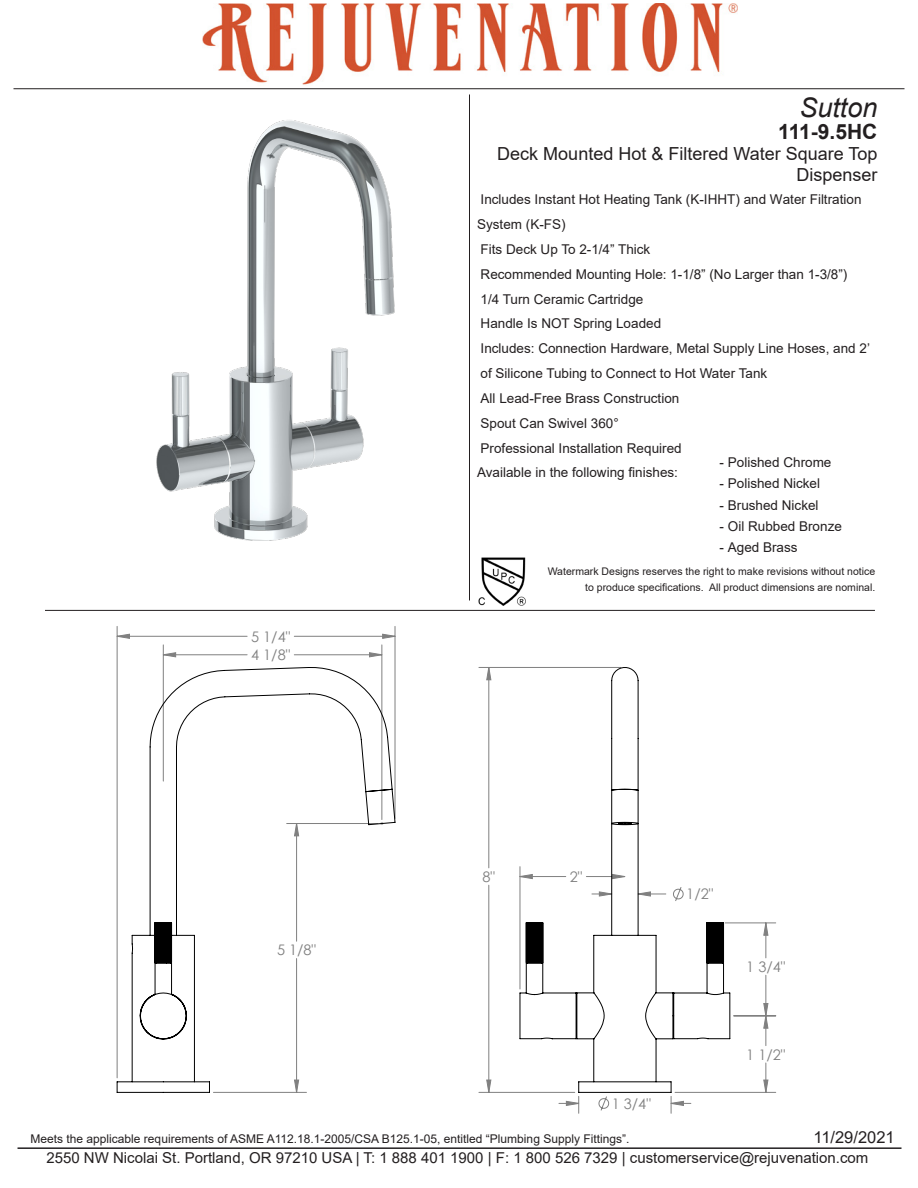
<style>
.page{position:relative;width:918px;height:1188px;background:#fff}
.page>*{position:absolute;margin:0;border:0;box-sizing:border-box;transform-origin:0 0}
.t1{font:italic 27px "Arial";color:#231f20}
.Prodcut_Name{font:700 21px "Arial";letter-spacing:-.03em;color:#231f20}
.t2{font:18px/21.6px "Arial";color:#231f20;text-align:right}
.t3{font:16.5px "Arial";color:#231f20}
.t4{font:15px "Arial";color:#231f20}
.t5{font:14.55px "Century Gothic";color:#808080}
.t6{font:13.5px/24.9px "Arial";color:#231f20}
.t7{font:13.5px "Arial";color:#231f20}
.t8{font:12px "Arial";color:#231f20}
.t9{font:10.5px/16.5px "Arial";color:#231f20;text-align:right}
.s1{font-style:inherit}
</style>
<div class="page">
<img style="left:156px;top:120px;width:239px;height:421px">
<hr style="left:18px;top:1147px;width:884px;height:2px;background:#231f20">
<svg style="left:599px;top:1106px;width:10px;height:5px"></svg>
<hr style="left:395px;top:626px;width:1px;height:192px;background:#808080">
<hr style="left:117px;top:626px;width:1px;height:452px;background:#808080">
<svg style="left:565px;top:1105px;width:14px;height:8px"></svg>
<svg style="left:671px;top:1105px;width:13px;height:8px"></svg>
<hr style="left:675px;top:1092px;width:101px;height:1px;background:#808080">
<hr style="left:734px;top:1016px;width:42px;height:1px;background:#808080">
<hr style="left:725px;top:923px;width:51px;height:1px;background:#808080">
<svg style="left:117px;top:634px;width:651px;height:471px"></svg>
<svg style="left:116px;top:667px;width:280px;height:426px"></svg>
<svg style="left:519px;top:667px;width:212px;height:426px"></svg>
<img style="left:478px;top:557px;width:48px;height:49px">
<hr style="left:45px;top:610px;width:830px;height:1px;background:#231f20">
<hr style="left:14px;top:88px;width:890px;height:1px;background:#231f20">
<hr style="left:469px;top:94px;width:1px;height:506px;background:#231f20">
<img style="left:202px;top:3px;width:536px;height:82px">
<p class="t1" style="left:799px;top:90px;width:80px">Sutton</p>
<p class="Prodcut_Name" style="left:778px;top:117px;width:101px">111-9.5HC</p>
<p class="t2" style="left:497px;top:142px;width:382px">Deck Mounted Hot &amp; Filtered Water Square Top<br>Dispenser</p>
<p class="t6" style="left:477px;top:187px;width:394px">Includes Instant Hot Heating Tank (K-IHHT) and Water Filtration System (K-FS)<br>Fits Deck Up To 2-1/4” Thick<br>Recommended Mounting Hole: 1-1/8” (No Larger than 1-3/8”)<br>1/4 Turn Ceramic Cartridge<br>Handle Is NOT Spring Loaded<br>Includes: Connection Hardware, Metal Supply Line Hoses, and 2’ of Silicone Tubing to Connect to Hot Water Tank<br>All Lead-Free Brass Construction<br>Spout Can Swivel 360°<br>Professional Installation Required<br>Available in the following finishes:</p>
<p class="t6" style="left:720px;top:450px;width:113px">- Polished Ch<span class="s1">r</span>ome</p>
<p class="t7" style="left:720px;top:474px;width:102px"><span class="s1">-</span> Polished Nickel</p>
<p class="t6" style="left:720px;top:492px;width:101px">- Brushed Nickel</p>
<p class="t6" style="left:720px;top:514px;width:124px">- Oil Rubbed Br<span class="s1">onze</span></p>
<p class="t7" style="left:720px;top:538px;width:80px"><span class="s1">-</span> Aged Brass</p>
<p class="t5" style="left:251px;top:626px;width:41px">5 1/4"</p>
<p class="t5" style="left:251px;top:645px;width:41px">4 1/8"</p>
<p class="t5" style="left:277px;top:940px;width:41px">5 1/8"</p>
<p class="t9" style="left:548px;top:563px;width:329px">Watermark Designs reserves the right to make revisions without notice to produce specifications. All product dimensions are nominal.</p>
<p class="t5" style="left:483px;top:867px;width:14px">8"</p>
<p class="t5" style="left:570px;top:867px;width:14px">2"</p>
<p class="t5" style="left:612px;top:1093px;width:41px">1 3/4"</p>
<p class="t5" style="left:686px;top:884px;width:28px">1/2"</p>
<p class="t5" style="left:746px;top:957px;width:41px">1 3/4"</p>
<p class="t5" style="left:746px;top:1044px;width:41px">1 1/2"</p>
<p class="t3" style="left:813px;top:1126px;width:83px">11/29/2021</p>
<p class="t4" style="left:46px;top:1148px;width:824px">2550 NW Nicolai St. Portland, OR 97210 USA | T: 1 888 401 1900 | F: 1 800 526 7329 | customerservice@rejuvenation.com</p>
<p class="t8" style="left:31px;top:1130px;width:600px">Meets the applicable requirements of ASME A112.18.1-2005/CSA B125.1-05, entitled “Plumbing Supply Fittings”.</p>
</div>
